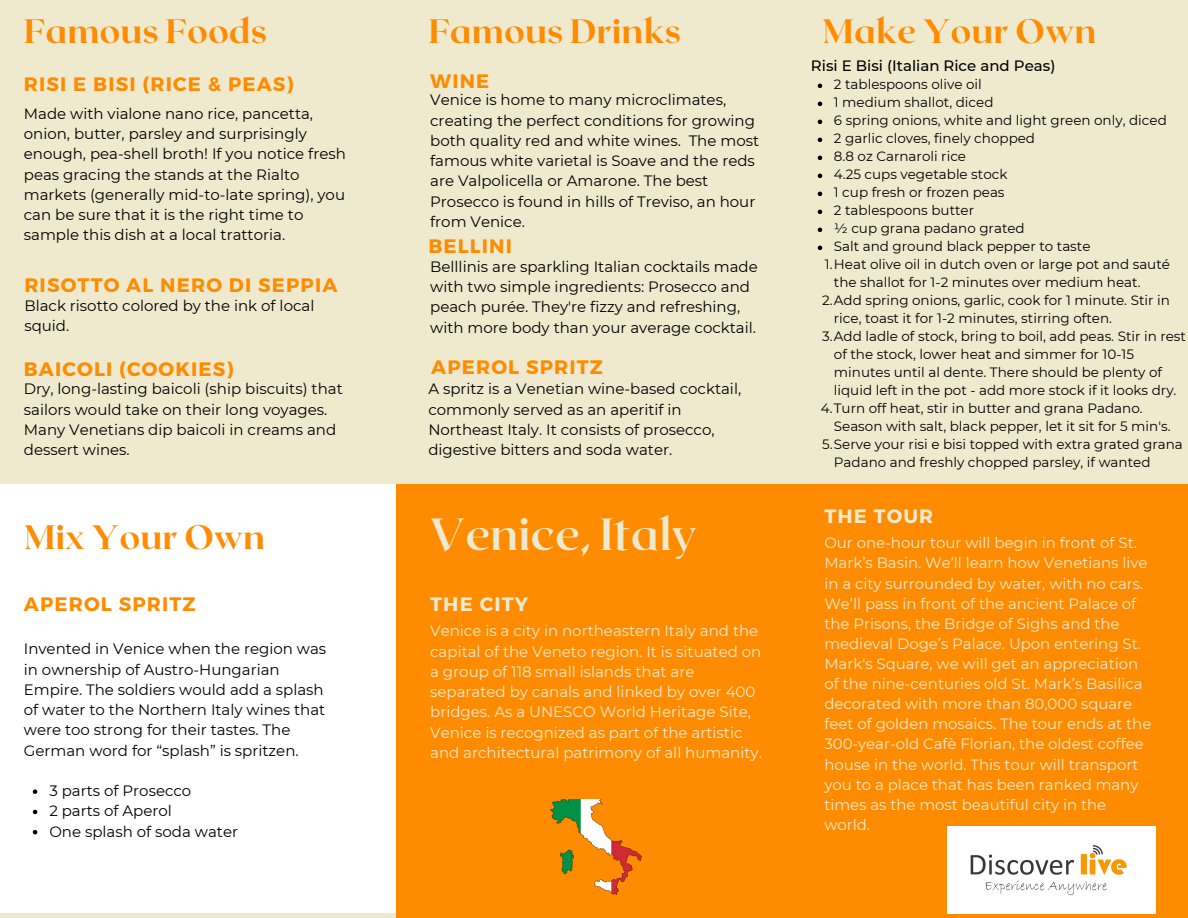
<style>
.page{position:relative;width:1188px;height:918px;background:#efe9ce}
.page>*{position:absolute;margin:0;border:0;box-sizing:border-box;transform-origin:0 0}
.t1{font:700 45px "Roxborough CF";color:#efe9ce}
.t2{font:800 33.75px "Roxborough CF";color:#ff8c00}
.t3{font:700 19.5px "Montserrat";letter-spacing:.06em;color:#ff8c00}
.t4{font:700 19.5px "Montserrat";letter-spacing:.06em;color:#efe9ce}
.t5{font:700 19.35px "Montserrat";letter-spacing:.06em;color:#efe9ce}
.t6{font:15px/20.2px "Montserrat";color:#000}
.t7{font:15px/20.2px "Montserrat";color:#efe9ce}
.t8{font:500 15px "Montserrat";color:#000}
.t9{font:14.85px/20.1px "Montserrat";color:#efe9ce}
.t10{font:13.5px "Montserrat";color:#000}
</style>
<div class="page">
<div style="left:0;top:484px;width:395px;height:429px;background:#fff"></div>
<div style="left:396px;top:484px;width:792px;height:434px;background:#ff8c00"></div>
<img style="left:550px;top:800px;width:92px;height:95px">
<img style="left:947px;top:826px;width:208px;height:88px">
<svg style="left:33px;top:789px;width:4px;height:5px"></svg>
<svg style="left:33px;top:810px;width:4px;height:4px"></svg>
<svg style="left:33px;top:830px;width:4px;height:4px"></svg>
<svg style="left:818px;top:84px;width:4px;height:4px"></svg>
<svg style="left:818px;top:102px;width:4px;height:4px"></svg>
<svg style="left:818px;top:120px;width:4px;height:4px"></svg>
<svg style="left:818px;top:138px;width:4px;height:4px"></svg>
<svg style="left:818px;top:156px;width:4px;height:4px"></svg>
<svg style="left:818px;top:174px;width:4px;height:4px"></svg>
<svg style="left:818px;top:192px;width:4px;height:4px"></svg>
<svg style="left:818px;top:210px;width:4px;height:4px"></svg>
<svg style="left:818px;top:228px;width:4px;height:4px"></svg>
<svg style="left:818px;top:246px;width:4px;height:4px"></svg>
<h2 class="t2" style="left:24px;top:9px;width:245px">Famous Foods</h2>
<h3 class="t3" style="left:24px;top:71px;width:271px">RISI E BISI (RICE &amp; PEAS)</h3>
<p class="t6" style="left:24px;top:103px;width:324px">Made with vialone nano rice, pancetta, onion, butter, parsley and surprisingly enough, pea-shell broth! If you notice fresh peas gracing the stands at the Rialto markets (generally mid-to-late spring), you can be sure that it is the right time to sample this dish at a local trattoria.</p>
<h3 class="t3" style="left:24px;top:272px;width:315px">RISOTTO AL NERO DI SEPPIA</h3>
<p class="t6" style="left:24px;top:295px;width:292px">Black risotto colored by the ink of local squid.</p>
<h3 class="t3" style="left:24px;top:356px;width:211px">BAICOLI (COOKIES)</h3>
<p class="t6" style="left:24px;top:379px;width:320px">Dry, long-lasting baicoli (ship biscuits) that sailors would take on their long voyages.<br>Many Venetians dip baicoli in creams and dessert wines.</p>
<h2 class="t2" style="left:428px;top:9px;width:254px">Famous Drinks</h2>
<h3 class="t3" style="left:430px;top:69px;width:61px">WINE</h3>
<p class="t6" style="left:430px;top:90px;width:330px">Venice is home to many microclimates, creating the perfect conditions for growing both quality red and white wines. The most famous white varietal is Soave and the reds are Valpolicella or Amarone. The best Prosecco is found in hills of Treviso, an hour from Venice.</p>
<h3 class="t3" style="left:428px;top:234px;width:85px">BELLINI</h3>
<p class="t6" style="left:430px;top:256px;width:329px">Belllinis are sparkling Italian cocktails made with two simple ingredients: Prosecco and peach purée. They're fizzy and refreshing, with more body than your average cocktail.</p>
<h3 class="t3" style="left:431px;top:355px;width:173px">APEROL SPRITZ</h3>
<p class="t6" style="left:428px;top:379px;width:314px">A spritz is a Venetian wine-based cocktail, commonly served as an aperitif in Northeast Italy. It consists of prosecco, digestive bitters and soda water.</p>
<h2 class="t2" style="left:24px;top:516px;width:242px">Mix Your Own</h2>
<h1 class="t1" style="left:430px;top:505px;width:269px">Venice, Italy</h1>
<h3 class="t3" style="left:24px;top:591px;width:173px">APEROL SPRITZ</h3>
<h3 class="t4" style="left:430px;top:591px;width:99px">THE CITY</h3>
<p class="t7" style="left:430px;top:621px;width:333px">Venice is a city in northeastern Italy and the capital of the Veneto region. It is situated on a group of 118 small islands that are separated by canals and linked by over 400 bridges. As a UNESCO World Heritage Site, Venice is recognized as part of the artistic and architectural patrimony of all humanity.</p>
<p class="t6" style="left:24px;top:639px;width:304px">Invented in Venice when the region was in ownership of Austro-Hungarian Empire. The soldiers would add a splash of water to the Northern Italy wines that were too strong for their tastes. The German word for “splash” is spritzen.</p>
<p class="t6" style="left:49px;top:781px;width:190px">3 parts of Prosecco<br>2 parts of Aperol<br>One splash of soda water</p>
<h2 class="t2" style="left:823px;top:9px;width:275px">Make Your Own</h2>
<p class="t10" style="left:834px;top:76px;width:150px">2 tablespoons olive oil</p>
<p class="t10" style="left:834px;top:94px;width:161px">1 medium shallot, diced</p>
<p class="t10" style="left:834px;top:112px;width:334px">6 spring onions, white and light green only, diced</p>
<p class="t10" style="left:834px;top:130px;width:203px">2 garlic cloves, finely chopped</p>
<p class="t10" style="left:834px;top:148px;width:134px">8.8 oz Carnaroli rice</p>
<p class="t10" style="left:834px;top:166px;width:175px">4.25 cups vegetable stock</p>
<p class="t10" style="left:834px;top:184px;width:172px">1 cup fresh or frozen peas</p>
<p class="t10" style="left:834px;top:202px;width:142px">2 tablespoons butter</p>
<p class="t10" style="left:834px;top:220px;width:192px">½ cup grana padano grated</p>
<p class="t10" style="left:834px;top:238px;width:258px">Salt and ground black pepper to taste</p>
<p class="t10" style="left:825px;top:256px;width:347px">1.Heat olive oil in dutch oven or large pot and sauté</p>
<p class="t10" style="left:834px;top:274px;width:308px">the shallot for 1-2 minutes over medium heat.</p>
<p class="t10" style="left:822px;top:292px;width:349px">2.Add spring onions, garlic, cook for 1 minute. Stir in</p>
<p class="t10" style="left:834px;top:310px;width:280px">rice, toast it for 1-2 minutes, stirring often.</p>
<p class="t10" style="left:822px;top:328px;width:365px">3.Add ladle of stock, bring to boil, add peas. Stir in rest</p>
<p class="t10" style="left:834px;top:346px;width:302px">of the stock, lower heat and simmer for 10-15</p>
<p class="t10" style="left:834px;top:364px;width:330px">minutes until al dente. There should be plenty of</p>
<p class="t10" style="left:834px;top:382px;width:344px">liquid left in the pot - add more stock if it looks dry.</p>
<p class="t10" style="left:821px;top:400px;width:323px">4.Turn off heat, stir in butter and grana Padano.</p>
<p class="t10" style="left:834px;top:418px;width:338px">Season with salt, black pepper, let it sit for 5 min's.</p>
<p class="t10" style="left:822px;top:436px;width:362px">5.Serve your risi e bisi topped with extra grated grana</p>
<p class="t10" style="left:834px;top:454px;width:318px">Padano and freshly chopped parsley, if wanted</p>
<p class="t8" style="left:811px;top:57px;width:246px">Risi E Bisi (Italian Rice and Peas)</p>
<p class="t5" style="left:824px;top:503px;width:110px">THE TOUR</p>
<p class="t9" style="left:824px;top:533px;width:328px">Our one-hour tour will begin in front of St.<br>Mark’s Basin. We’ll learn how Venetians live in a city surrounded by water, with no cars.<br>We’ll pass in front of the ancient Palace of the Prisons, the Bridge of Sighs and the medieval Doge’s Palace. Upon entering St.<br>Mark's Square, we will get an appreciation of the nine-centuries old St. Mark’s Basilica decorated with more than 80,000 square feet of golden mosaics. The tour ends at the 300-year-old Cafè Florian, the oldest coffee house in the world. This tour will transport you to a place that has been ranked many times as the most beautiful city in the world.</p>
</div>
